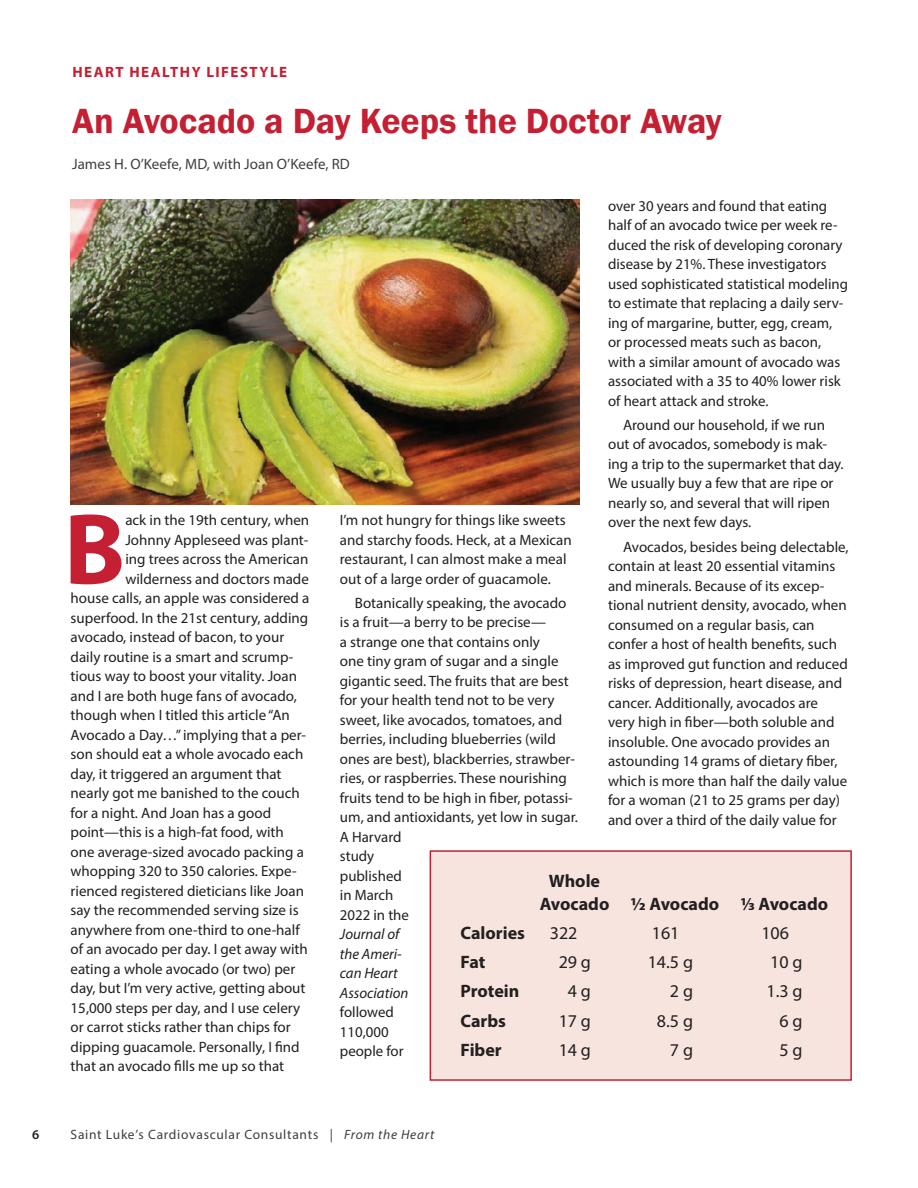
<style>
.page{position:relative;width:918px;height:1188px;background:#fff}
.page>*{position:absolute;margin:0;border:0;box-sizing:border-box;transform-origin:0 0}
.t1{font:700 101.85px "Myriad Pro";color:#c41f32}
.t2{font:600 36px "Franklin Gothic";letter-spacing:-.005em;color:#c41f32}
.t3{font:700 18px/22.5px "Myriad Pro";color:#231f20}
.t4{font:18px "Myriad Pro";color:#231f20}
.t5{font:15px/19.5px "Myriad Pro";color:#231f20}
.t6{font:italic 15px/19.5px "Myriad Pro";color:#231f20}
.t7{font:15px "Myriad Pro";color:#3e3e3f}
.t8{font:700 15px "Myriad Pro";letter-spacing:.1em;color:#c41f32}
.t9{font:13.5px "Myriad Pro";letter-spacing:.05em;color:#3e3e3f}
.t10{font:600 13.5px "Myriad Pro";color:#231f20}
.s1{font-style:italic}
</style>
<div class="page">
<img style="left:70px;top:199px;width:510px;height:305px">
<div style="left:430px;top:850px;width:422px;height:231px;background:#f7e4de;border:2px solid #c41f32"></div>
<p class="t8" style="left:72px;top:62px;width:216px">HEART HEALTHY LIFESTYLE</p>
<h2 class="t2" style="left:72px;top:99px;width:651px">An Avocado a Day Keeps the Doctor Away</h2>
<p class="t7" style="left:72px;top:155px;width:279px">James H. O’Keefe, MD, with Joan O’Keefe, RD</p>
<h1 class="t1" style="left:64px;top:483px;width:63px">B</h1>
<p class="t5" style="left:125px;top:510px;width:185px">ack in the 19th century, when</p>
<p class="t5" style="left:125px;top:530px;width:185px">Johnny Appleseed was plant-</p>
<p class="t5" style="left:125px;top:549px;width:185px">ing trees across the American</p>
<p class="t5" style="left:125px;top:569px;width:185px">wilderness and doctors made</p>
<p class="t5" style="left:71px;top:588px;width:240px">house calls, an apple was considered a</p>
<p class="t5" style="left:71px;top:608px;width:239px">superfood. In the 21st century, adding</p>
<p class="t5" style="left:71px;top:627px;width:215px">avocado, instead of bacon, to your</p>
<p class="t5" style="left:71px;top:647px;width:224px">daily routine is a smart and scrump-</p>
<p class="t5" style="left:71px;top:666px;width:228px">tious way to boost your vitality. Joan</p>
<p class="t5" style="left:71px;top:686px;width:228px">and I are both huge fans of avocado,</p>
<p class="t5" style="left:71px;top:705px;width:221px">though when I titled this article “An</p>
<p class="t5" style="left:71px;top:725px;width:237px">Avocado a Day…” implying that a per-</p>
<p class="t5" style="left:71px;top:744px;width:234px">son should eat a whole avocado each</p>
<p class="t5" style="left:71px;top:764px;width:212px">day, it triggered an argument that</p>
<p class="t5" style="left:71px;top:783px;width:231px">nearly got me banished to the couch</p>
<p class="t5" style="left:71px;top:803px;width:202px">for a night. And Joan has a good</p>
<p class="t5" style="left:71px;top:822px;width:215px">point—this is a high-fat food, with</p>
<p class="t5" style="left:71px;top:842px;width:235px">one average-sized avocado packing a</p>
<p class="t5" style="left:71px;top:861px;width:228px">whopping 320 to 350 calories. Expe-</p>
<p class="t5" style="left:71px;top:881px;width:235px">rienced registered dieticians like Joan</p>
<p class="t5" style="left:71px;top:900px;width:230px">say the recommended serving size is</p>
<p class="t5" style="left:71px;top:920px;width:231px">anywhere from one-third to one-half</p>
<p class="t5" style="left:71px;top:939px;width:239px">of an avocado per day. I get away with</p>
<p class="t5" style="left:71px;top:959px;width:226px">eating a whole avocado (or two) per</p>
<p class="t5" style="left:71px;top:978px;width:236px">day, but I’m very active, getting about</p>
<p class="t5" style="left:71px;top:998px;width:231px">15,000 steps per day, and I use celery</p>
<p class="t5" style="left:71px;top:1017px;width:222px">or carrot sticks rather than chips for</p>
<p class="t5" style="left:71px;top:1037px;width:231px">dipping guacamole. Personally, I find</p>
<p class="t5" style="left:71px;top:1056px;width:215px">that an avocado fills me up so that</p>
<p class="t5" style="left:608px;top:196px;width:241px">over 30 years and found that eating half of an avocado twice per week re&shy;duced the risk of developing coronary disease by 21%. These investigators used sophisticated statistical modeling to estimate that replacing a daily serv&shy;ing of margarine, butter, egg, cream, or processed meats such as bacon, with a similar amount of avocado was associated with a 35 to 40% lower risk of heart attack and stroke.</p>
<p class="t5" style="left:608px;top:415px;width:237px;text-indent:15px">Around our household, if we run out of avocados, somebody is mak&shy;ing a trip to the supermarket that day.<br>We usually buy a few that are ripe or nearly so, and several that will ripen over the next few days.</p>
<p class="t5" style="left:608px;top:536px;width:242px;text-indent:15px">Avocados, besides being delectable, contain at least 20 essential vitamins and minerals. Because of its excep&shy;tional nutrient density, avocado, when consumed on a regular basis, can confer a host of health benefits, such as improved gut function and reduced risks of depression, heart disease, and cancer. Additionally, avocados are very high in fiber—both soluble and insoluble. One avocado provides an astounding 14 grams of dietary fiber, which is more than half the daily value for a woman (21 to 25 grams per day) and over a third of the daily value for</p>
<p class="t5" style="left:340px;top:510px;width:233px">I’m not hungry for things like sweets and starchy foods. Heck, at a Mexican restaurant, I can almost make a meal out of a large order of guacamole.</p>
<p class="t5" style="left:340px;top:593px;width:240px;text-indent:15px">Botanically speaking, the avocado is a fruit—a berry to be precise—<br>a strange one that contains only<br>one tiny gram of sugar and a single gigantic seed. The fruits that are best for your health tend not to be very sweet, like avocados, tomatoes, and berries, including blueberries (wild ones are best), blackberries, strawber&shy;ries, or raspberries. These nourishing fruits tend to be high in fiber, potassi&shy;um, and antioxidants, yet low in sugar.<br>A Harvard<br>study<br>published<br>in March<br>2022 in the</p>
<p class="t6" style="left:340px;top:924px;width:70px">Journal of the Ameri&shy;can Heart<br>Association</p>
<p class="t5" style="left:340px;top:1002px;width:65px">followed<br>110,000 people for</p>
<p class="t3" style="left:540px;top:869px;width:290px;text-indent:9px">Whole<br>Avocado 1/2 Avocado 1/3 Avocado</p>
<p class="t3" style="left:461px;top:921px;width:66px">Calories</p>
<p class="t4" style="left:550px;top:922px;width:29px">322</p>
<p class="t4" style="left:652px;top:922px;width:29px">161</p>
<p class="t4" style="left:761px;top:922px;width:29px">106</p>
<p class="t3" style="left:461px;top:950px;width:26px">Fat</p>
<p class="t4" style="left:559px;top:951px;width:34px">29 g</p>
<p class="t4" style="left:648px;top:951px;width:47px">14.5 g</p>
<p class="t4" style="left:770px;top:951px;width:34px">10 g</p>
<p class="t3" style="left:461px;top:980px;width:60px">Protein</p>
<p class="t4" style="left:568px;top:980px;width:25px">4 g</p>
<p class="t4" style="left:670px;top:980px;width:25px">2 g</p>
<p class="t4" style="left:766px;top:980px;width:38px">1.3 g</p>
<p class="t3" style="left:461px;top:1009px;width:47px">Carbs</p>
<p class="t4" style="left:559px;top:1010px;width:34px">17 g</p>
<p class="t4" style="left:657px;top:1010px;width:38px">8.5 g</p>
<p class="t4" style="left:779px;top:1010px;width:25px">6 g</p>
<p class="t3" style="left:461px;top:1038px;width:43px">Fiber</p>
<p class="t4" style="left:559px;top:1039px;width:34px">14 g</p>
<p class="t4" style="left:670px;top:1039px;width:25px">7 g</p>
<p class="t4" style="left:779px;top:1039px;width:25px">5 g</p>
<p class="t10" style="left:32px;top:1126px;width:9px">6</p>
<p class="t9" style="left:71px;top:1127px;width:365px">Saint Luke’s Cardiovascular Consultants | <span class="s1">From the Heart</span></p>
</div>
